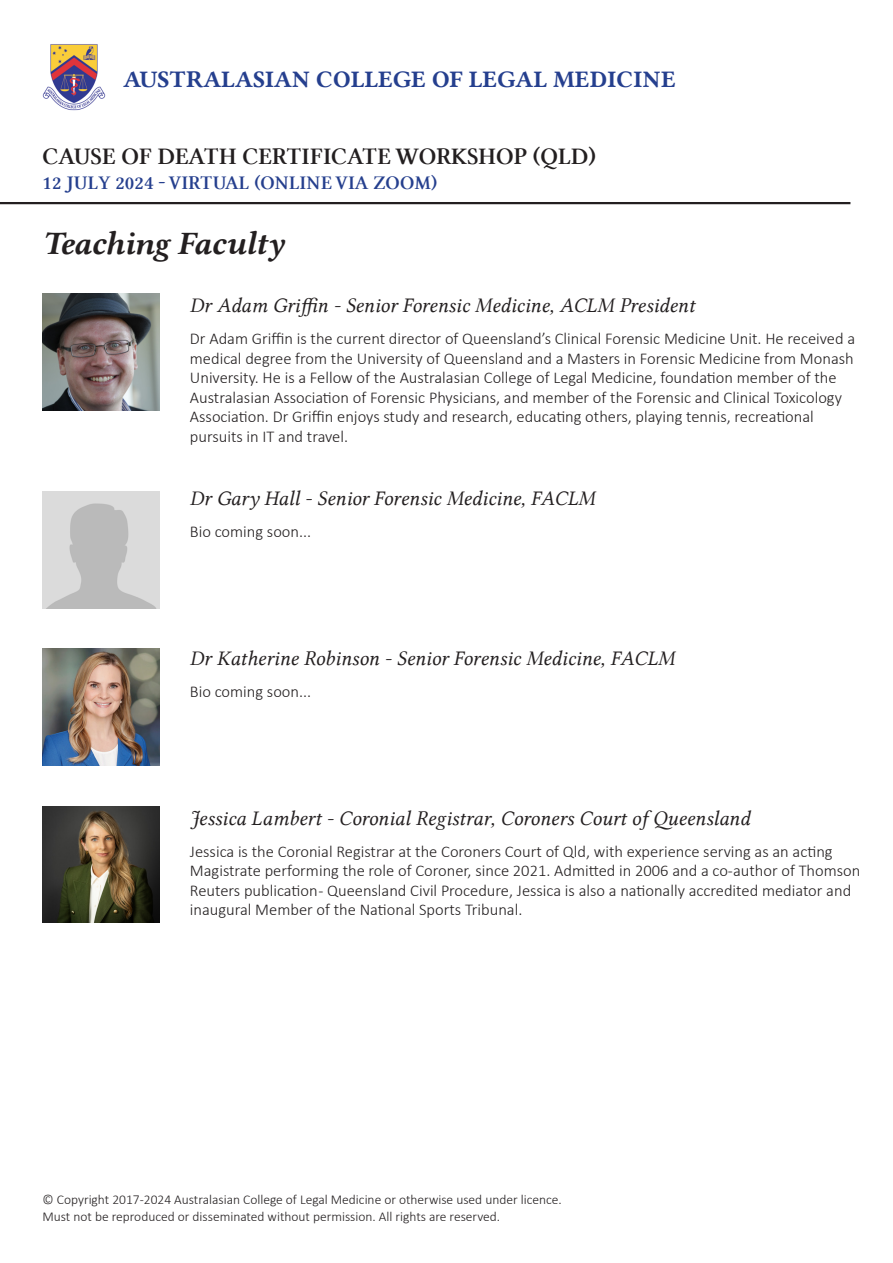
<style>
.page{position:relative;width:893px;height:1263px;background:#fff}
.page>*{position:absolute;margin:0;border:0;box-sizing:border-box;transform-origin:0 0}
.t1{font:33px "Lin Libertine BI";letter-spacing:-.03em;color:#231f20}
.t2{font:24px "Lin Libertine Z";letter-spacing:.005em;color:#231f20}
.t3{font:24px "Lin Libertine B";letter-spacing:.005em;color:#253f8e}
.t4{font:21px "Lin Libertine I";color:#231f20}
.t5{font:19.5px "Lin Libertine Z";letter-spacing:.005em;color:#253f8e}
.t6{font:300 16.5px/19.5px "Calibri";color:#231f20}
.t7{font:300 13.5px/16.2px "Calibri";color:#231f20}
</style>
<div class="page">
<img style="left:43px;top:44px;width:63px;height:67px">
<img style="left:43px;top:293px;width:116px;height:117px">
<img style="left:43px;top:649px;width:116px;height:116px">
<img style="left:43px;top:806px;width:116px;height:117px">
<img style="left:43px;top:491px;width:116px;height:117px">
<hr style="left:0;top:202px;width:850px;height:2px;background:#231f20">
<h2 class="t3" style="left:123px;top:63px;width:554px">AUSTRALASIAN COLLEGE OF LEGAL MEDICINE</h2>
<p class="t2" style="left:43px;top:142px;width:555px">CAUSE OF DEATH CERTIFICATE WORKSHOP (QLD)</p>
<p class="t5" style="left:43px;top:172px;width:396px">12 JULY 2024 - VIRTUAL (ONLINE VIA ZOOM)</p>
<p class="t1" style="left:43px;top:220px;width:243px">Teaching Faculty</p>
<p class="t4" style="left:190px;top:293px;width:506px">Dr Adam Griffin - Senior Forensic Medicine, ACLM President</p>
<p class="t6" style="left:190px;top:329px;width:667px">Dr Adam Griffin is the current director of Queensland’s Clinical Forensic Medicine Unit. He received a medical degree from the University of Queensland and a Masters in Forensic Medicine from Monash University. He is a Fellow of the Australasian College of Legal Medicine, foundation member of the Australasian Association of Forensic Physicians, and member of the Forensic and Clinical Toxicology Association. Dr Griffin enjoys study and research, educating others, playing tennis, recreational pursuits in IT and travel.</p>
<p class="t4" style="left:190px;top:486px;width:407px">Dr Gary Hall - Senior Forensic Medicine, FACLM</p>
<p class="t6" style="left:190px;top:522px;width:123px">Bio coming soon...</p>
<p class="t4" style="left:190px;top:646px;width:486px">Dr Katherine Robinson - Senior Forensic Medicine, FACLM</p>
<p class="t6" style="left:190px;top:682px;width:123px">Bio coming soon...</p>
<p class="t4" style="left:190px;top:806px;width:562px">Jessica Lambert - Coronial Registrar, Coroners Court of Queensland</p>
<p class="t6" style="left:190px;top:841px;width:672px">Jessica is the Coronial Registrar at the Coroners Court of Qld, with experience serving as an acting Magistrate performing the role of Coroner, since 2021. Admitted in 2006 and a co-author of Thomson Reuters publication - Queensland Civil Procedure, Jessica is also a nationally accredited mediator and inaugural Member of the National Sports Tribunal.</p>
<p class="t7" style="left:43px;top:1191px;width:521px">© Copyright 2017-2024 Australasian College of Legal Medicine or otherwise used under licence.<br>Must not be reproduced or disseminated without permission. All rights are reserved.</p>
</div>
